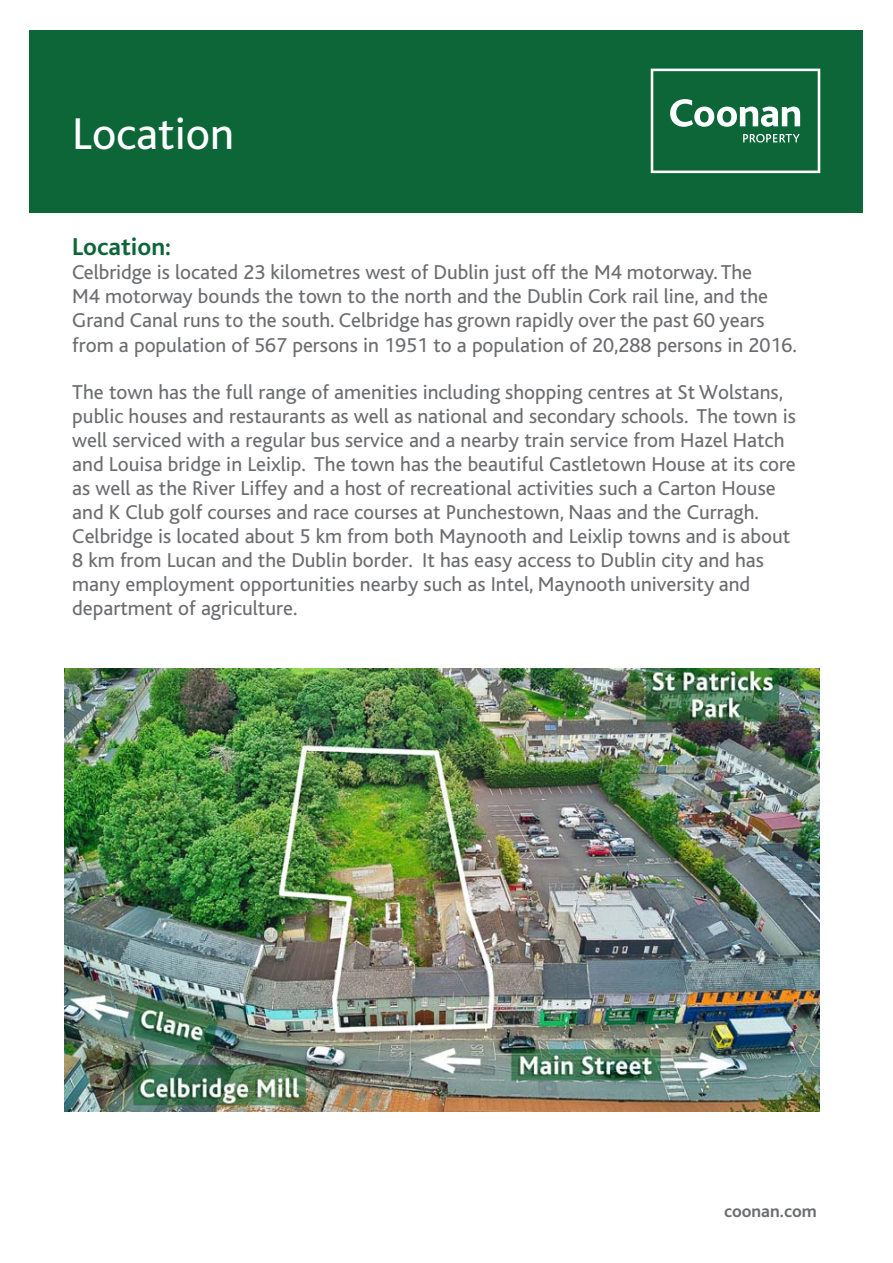
<style>
.page{position:relative;width:893px;height:1263px;background:#fff}
.page>*{position:absolute;margin:0;border:0;box-sizing:border-box;transform-origin:0 0}
.t1{font:46.5px "Bliss";color:#fff}
.t2{font:700 25.5px "Bliss";color:#0c6638}
.t3{font:21px/24px "Bliss";color:#6c6d70}
.Bullets{font:700 18px "Bliss";color:#6c6d70}
</style>
<div class="page">
<div style="left:30px;top:30px;width:833px;height:183px;background:#0c6638"></div>
<svg style="left:651px;top:69px;width:169px;height:104px"></svg>
<img style="left:64px;top:668px;width:755px;height:443px">
<p class="t1" style="left:72px;top:109px;width:163px">Location</p>
<p class="t2" style="left:72px;top:233px;width:100px">Location:</p>
<p class="t3" style="left:72px;top:260px;width:697px">Celbridge is located 23 kilometres west of Dublin just off the M4 motorway. The<br>M4 motorway bounds the town to the north and the Dublin Cork rail line, and the<br>Grand Canal runs to the south. Celbridge has grown rapidly over the past 60 years</p>
<p class="t3" style="left:72px;top:323px;width:726px;line-height:46px">from a population of 567 persons in 1951 to a population of 20,288 persons in 2016.<br>The town has the full range of amenities including shopping centres at St Wolstans,</p>
<p class="t3" style="left:72px;top:404px;width:725px">public houses and restaurants as well as national and secondary schools. The town is well serviced with a regular bus service and a nearby train service from Hazel Hatch and Louisa bridge in Leixlip. The town has the beautiful Castletown House at its core as well as the River Liffey and a host of recreational activities such a Carton House and K Club golf courses and race courses at Punchestown, Naas and the Curragh.<br>Celbridge is located about 5 km from both Maynooth and Leixlip towns and is about 8 km from Lucan and the Dublin border. It has easy access to Dublin city and has many employment opportunities nearby such as Intel, Maynooth university and department of agriculture.</p>
<p class="Bullets" style="left:724px;top:1202px;width:94px">coonan.com</p>
</div>
